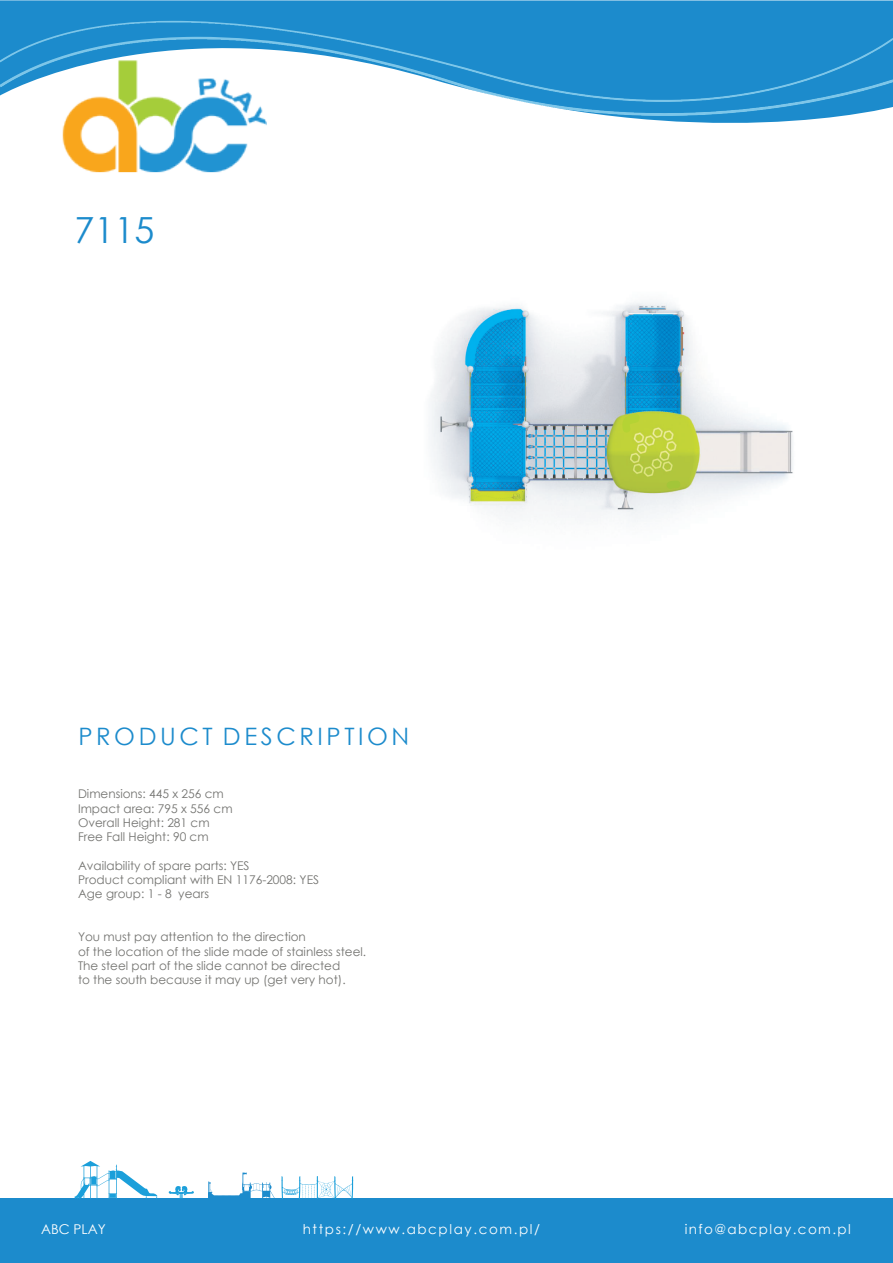
<style>
.page{position:relative;width:893px;height:1263px;background:#fff}
.page>*{position:absolute;margin:0;border:0;box-sizing:border-box;transform-origin:0 0}
.t1{font:36px "Century Gothic";color:#1c8bcc}
.t2{font:24px "Century Gothic";letter-spacing:.15em;color:#1c8bcc}
.t3{font:13.5px "Century Gothic";letter-spacing:.105em;color:#fff}
.t4{font:12px/14.2px "Century Gothic";color:#737370}
</style>
<div class="page">
<img style="left:431px;top:301px;width:362px;height:221px">
<div style="left:0;top:1199px;width:893px;height:64px;background:#1c8bcc"></div>
<svg style="left:208px;top:1172px;width:67px;height:27px"></svg>
<svg style="left:74px;top:1161px;width:84px;height:38px"></svg>
<svg style="left:169px;top:1186px;width:25px;height:13px"></svg>
<svg style="left:281px;top:1176px;width:72px;height:23px"></svg>
<svg style="left:0;top:0;width:893px;height:123px;fill:#1c8bcc"></svg>
<img style="left:0;top:102px;width:893px;height:14px">
<img style="left:0;top:21px;width:893px;height:81px">
<hr style="left:44px;top:669px;width:807px;height:3px;background:#1c8bcc">
<svg style="left:622px;top:414px;width:18px;height:20px"></svg>
<svg style="left:666px;top:481px;width:15px;height:8px"></svg>
<img style="left:41px;top:49px;width:226px;height:124px">
<h1 class="t1" style="left:75px;top:205px;width:81px">7115</h1>
<h2 class="t2" style="left:78px;top:719px;width:333px">PRODUCT DESCRIPTION</h2>
<p class="t4" style="left:78px;top:787px;width:156px">Dimensions: 445 x 256 cm<br>Impact area: 795 x 556 cm<br>Overall Height: 281 cm<br>Free Fall Height: 90 cm</p>
<p class="t4" style="left:78px;top:858px;width:243px">Availability of spare parts: YES<br>Product compliant with EN 1176-2008: YES<br>Age group: 1 - 8 years</p>
<p class="t4" style="left:78px;top:930px;width:290px">You must pay attention to the direction<br>of the location of the slide made of stainless steel.<br>The steel part of the slide cannot be directed<br>to the south because it may up (get very hot).</p>
<p class="t3" style="left:41px;top:1222px;width:66px">ABC PLAY</p>
<p class="t3" style="left:303px;top:1222px;width:239px">https://www.abcplay.com.pl/</p>
<p class="t3" style="left:685px;top:1222px;width:167px">info@abcplay.com.pl</p>
</div>
